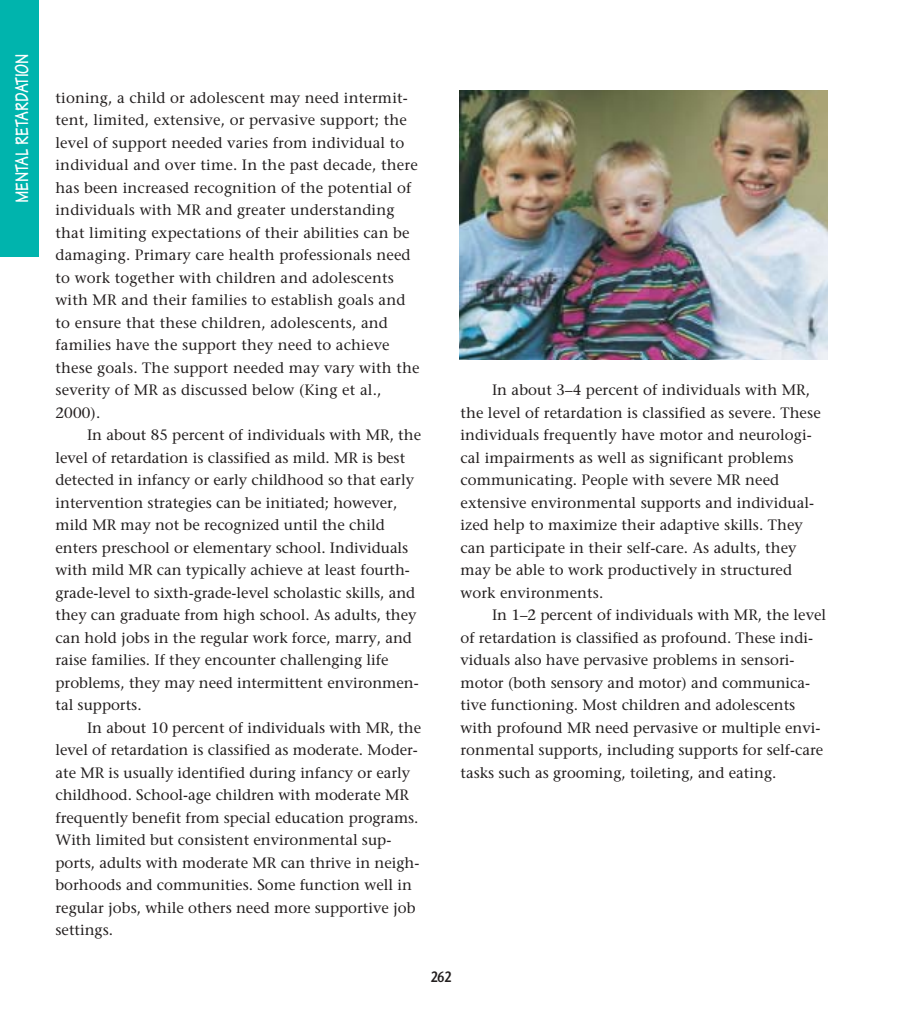
<style>
.page{position:relative;width:918px;height:1026px;background:#fff}
.page>*{position:absolute;margin:0;border:0;box-sizing:border-box;transform-origin:0 0}
.t1{font:700 19.5px "Tekton";color:#fff;scale:.8 1}
.t2{font:15px/22.5px "Stone Serif";color:#231f1f}
.t3{font:600 15px "Stone Sans";color:#231f1f;scale:.8 1}
</style>
<div class="page">
<div style="left:0;top:0;width:39px;height:256px;background:#00b4ad"></div>
<img style="left:459px;top:90px;width:369px;height:270px">
<h1 class="t1" style="left:15px;top:203px;width:188px;rotate:-90deg">MENTAL RETARDATION</h1>
<p class="t2" style="left:56px;top:88px;width:366px">tioning, a child or adolescent may need intermit&shy;tent, limited, extensive, or pervasive support; the level of support needed varies from individual to individual and over time. In the past decade, there has been increased recognition of the potential of individuals with MR and greater understanding that limiting expectations of their abilities can be damaging. Primary care health professionals need to work together with children and adolescents with MR and their families to establish goals and to ensure that these children, adolescents, and families have the support they need to achieve these goals. The support needed may vary with the severity of MR as discussed below (King et al., 2000).</p>
<p class="t2" style="left:56px;top:425px;width:367px;text-indent:32px">In about 85 percent of individuals with MR, the level of retardation is classified as mild. MR is best detected in infancy or early childhood so that early intervention strategies can be initiated; however, mild MR may not be recognized until the child enters preschool or elementary school. Individuals with mild MR can typically achieve at least fourth&shy;grade-level to sixth-grade-level scholastic skills, and they can graduate from high school. As adults, they can hold jobs in the regular work force, marry, and raise families. If they encounter challenging life problems, they may need intermittent environmen&shy;tal supports.</p>
<p class="t2" style="left:56px;top:718px;width:367px;text-indent:32px">In about 10 percent of individuals with MR, the level of retardation is classified as moderate. Moder&shy;ate MR is usually identified during infancy or early childhood. School-age children with moderate MR frequently benefit from special education programs.<br>With limited but consistent environmental sup&shy;ports, adults with moderate MR can thrive in neigh&shy;borhoods and communities. Some function well in regular jobs, while others need more supportive job settings.</p>
<p class="t2" style="left:460px;top:380px;width:362px;text-indent:32px">In about 3–4 percent of individuals with MR, the level of retardation is classified as severe. These individuals frequently have motor and neurologi&shy;cal impairments as well as significant problems communicating. People with severe MR need extensive environmental supports and individual&shy;ized help to maximize their adaptive skills. They can participate in their self-care. As adults, they may be able to work productively in structured work environments.</p>
<p class="t2" style="left:460px;top:605px;width:367px;text-indent:32px">In 1–2 percent of individuals with MR, the level of retardation is classified as profound. These indi&shy;viduals also have pervasive problems in sensori&shy;motor (both sensory and motor) and communica&shy;tive functioning. Most children and adolescents with profound MR need pervasive or multiple envi&shy;ronmental supports, including supports for self-care tasks such as grooming, toileting, and eating.</p>
<p class="t3" style="left:431px;top:971px;width:27px">262</p>
</div>
